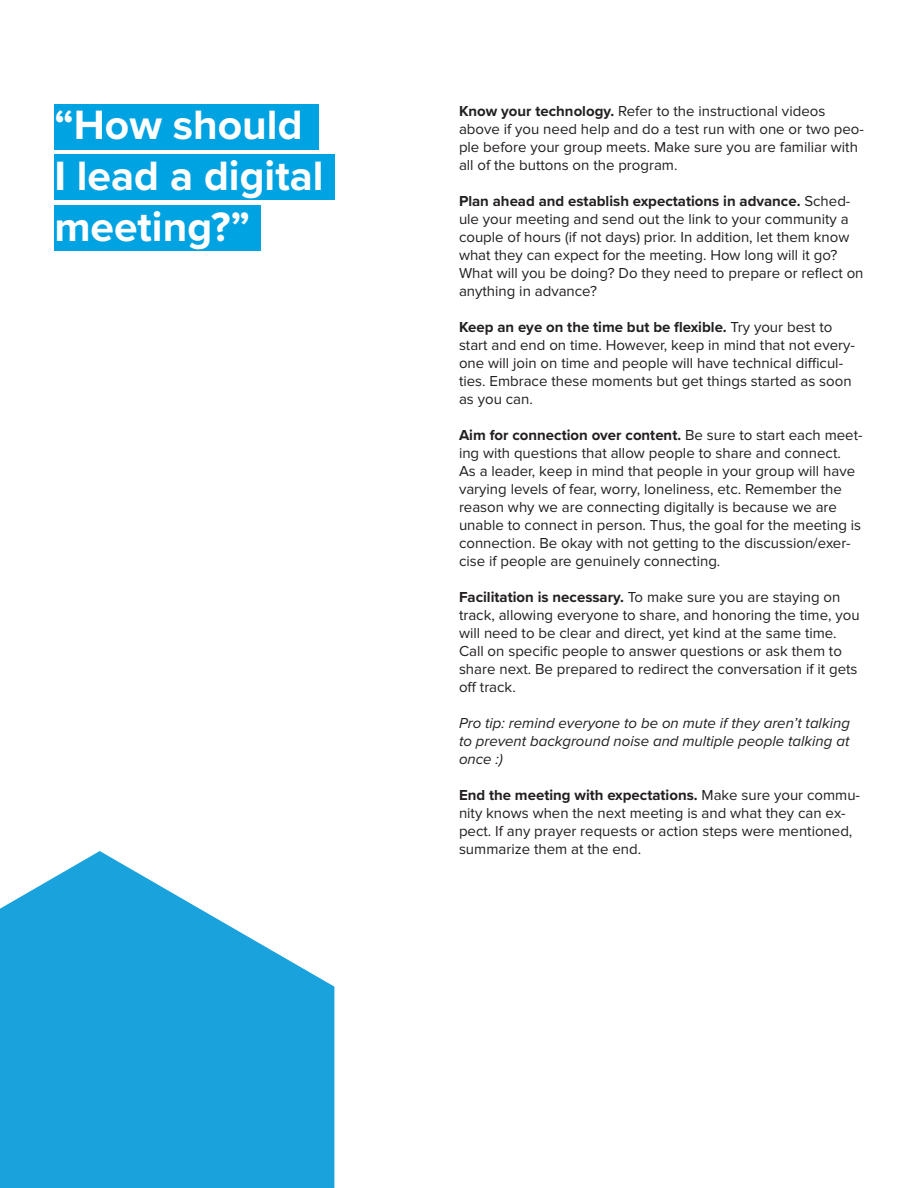
<style>
.page{position:relative;width:918px;height:1188px;background:#fff}
.page>*{position:absolute;margin:0;border:0;box-sizing:border-box;transform-origin:0 0}
.t1{font:700 42.45px/51px "Proxima Nova";color:#fff}
.Paragraph_Style_1{font:15px/18px "Proxima Nova";color:#231f20}
.Paragraph_Style_1-2{font:italic 15px/18px "Proxima Nova";color:#231f20;text-align:justify}
.s1{font-weight:700}
</style>
<div class="page">
<div style="left:54px;top:104px;width:264px;height:45px;background:#00a3e1"></div>
<div style="left:54px;top:205px;width:206px;height:46px;background:#00a3e1"></div>
<div style="left:54px;top:155px;width:280px;height:45px;background:#00a3e1"></div>
<svg style="left:0;top:851px;width:334px;height:337px;fill:#1aa2dc"></svg>
<p class="t1" style="left:54px;top:98px;width:271px">“How should<br>I lead a digital meeting?”</p>
<p class="Paragraph_Style_1" style="left:459px;top:102px;width:406px"><span class="s1">Know your technology.</span> Refer to the instructional videos above if you need help and do a test run with one or two peo&shy;ple before your group meets. Make sure you are familiar with all of the buttons on the program.</p>
<p class="Paragraph_Style_1" style="left:459px;top:192px;width:406px"><span class="s1">Plan ahead and establish expectations in advance.</span> Sched&shy;ule your meeting and send out the link to your community a couple of hours (if not days) prior. In addition, let them know what they can expect for the meeting. How long will it go?<br>What will you be doing? Do they need to prepare or reflect on anything in advance?</p>
<p class="Paragraph_Style_1" style="left:459px;top:318px;width:398px"><span class="s1">Keep an eye on the time but be flexible.</span> Try your best to start and end on time. However, keep in mind that not every&shy;one will join on time and people will have technical difficul&shy;ties. Embrace these moments but get things started as soon as you can.</p>
<p class="Paragraph_Style_1" style="left:459px;top:426px;width:405px"><span class="s1">Aim for connection over content.</span> Be sure to start each meet&shy;ing with questions that allow people to share and connect.<br>As a leader, keep in mind that people in your group will have varying levels of fear, worry, loneliness, etc. Remember the reason why we are connecting digitally is because we are unable to connect in person. Thus, the goal for the meeting is connection. Be okay with not getting to the discussion/exer&shy;cise if people are genuinely connecting.</p>
<p class="Paragraph_Style_1" style="left:459px;top:588px;width:402px"><span class="s1">Facilitation is necessary.</span> To make sure you are staying on track, allowing everyone to share, and honoring the time, you will need to be clear and direct, yet kind at the same time.<br>Call on specific people to answer questions or ask them to share next. Be prepared to redirect the conversation if it gets off track.</p>
<p class="Paragraph_Style_1-2" style="left:459px;top:713px;width:392px">Pro tip: remind everyone to be on mute if they aren’t talking to prevent background noise and multiple people talking at once :)</p>
<p class="Paragraph_Style_1" style="left:459px;top:786px;width:403px"><span class="s1">End the meeting with expectations.</span> Make sure your commu&shy;nity knows when the next meeting is and what they can ex&shy;pect. If any prayer requests or action steps were mentioned, summarize them at the end.</p>
</div>
